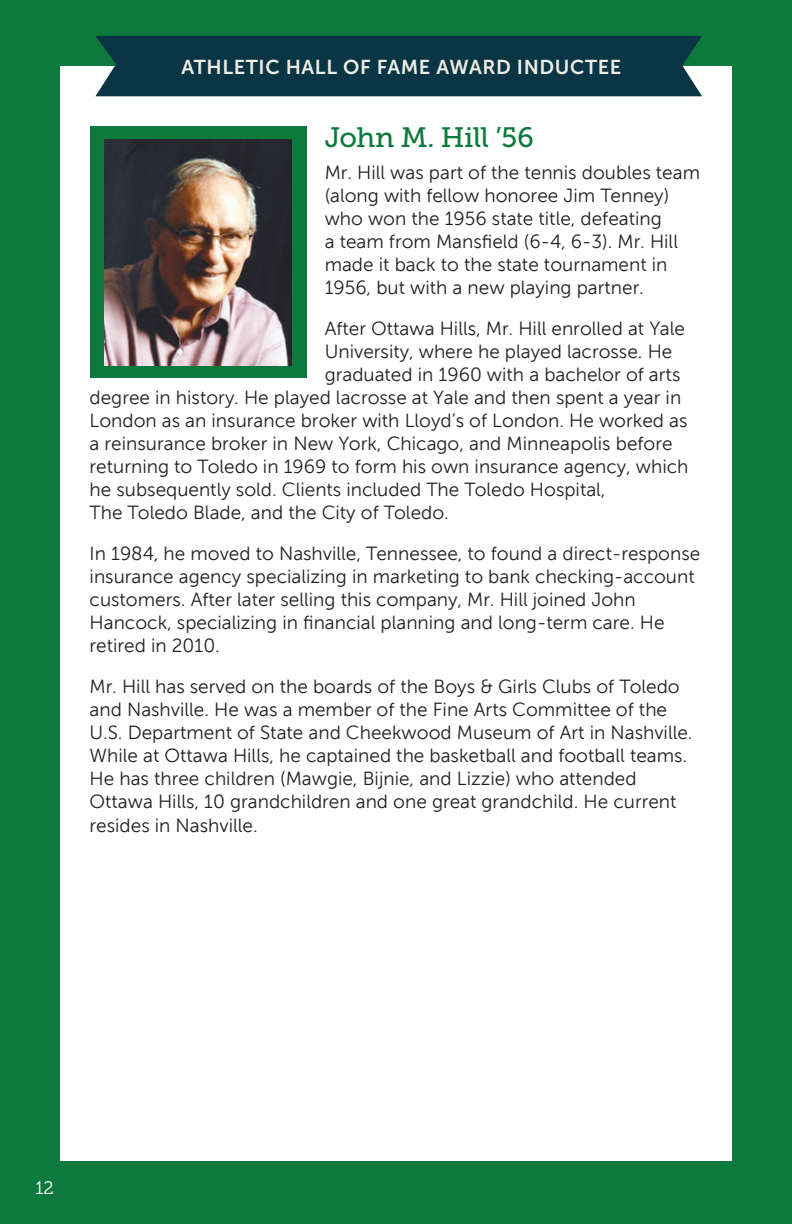
<style>
.page{position:relative;width:792px;height:1224px;background:#0d793d}
.page>*{position:absolute;margin:0;border:0;box-sizing:border-box;transform-origin:0 0}
.Name{font:28px "Museo Slab 500";letter-spacing:-.015em;color:#0d793d}
.t1{font:20px "Museo Sans 700";letter-spacing:.03em;color:#efece4}
.t2{font:19px/23px "Museo Sans 300";color:#231f20}
.t3{font:18px "Museo Slab 300";color:#fff}
</style>
<div class="page">
<div style="left:60px;top:66px;width:672px;height:1095px;background:#fff"></div>
<div style="left:95px;top:36px;width:607px;height:60px;background:#093544"></div>
<div style="left:90px;top:126px;width:217px;height:252px;background:#0d793d"></div>
<img style="left:105px;top:140px;width:187px;height:226px">
<p class="t1" style="left:181px;top:56px;width:441px">ATHLETIC HALL OF FAME AWARD INDUCTEE</p>
<p class="Name" style="left:325px;top:122px;width:211px">John M. Hill ’56</p>
<p class="t2" style="left:325px;top:161px;width:377px">Mr. Hill was part of the tennis doubles team (along with fellow honoree Jim Tenney) who won the 1956 state title, defeating<br>a team from Mansfield (6-4, 6-3). Mr. Hill made it back to the state tournament in 1956, but with a new playing partner.</p>
<p class="t2" style="left:325px;top:317px;width:362px">After Ottawa Hills, Mr. Hill enrolled at Yale</p>
<p class="t2" style="left:325px;top:340px;width:349px">University, where he played lacrosse. He</p>
<p class="t2" style="left:325px;top:363px;width:357px">graduated in 1960 with a bachelor of arts</p>
<p class="t2" style="left:90px;top:386px;width:593px">degree in history. He played lacrosse at Yale and then spent a year in</p>
<p class="t2" style="left:90px;top:409px;width:599px">London as an insurance broker with Lloyd’s of London. He worked as</p>
<p class="t2" style="left:90px;top:432px;width:584px">a reinsurance broker in New York, Chicago, and Minneapolis before</p>
<p class="t2" style="left:90px;top:455px;width:600px">returning to Toledo in 1969 to form his own insurance agency, which</p>
<p class="t2" style="left:90px;top:478px;width:517px">he subsequently sold. Clients included The Toledo Hospital,</p>
<p class="t2" style="left:90px;top:501px;width:361px">The Toledo Blade, and the City of Toledo.</p>
<p class="t2" style="left:90px;top:542px;width:612px">In 1984, he moved to Nashville, Tennessee, to found a direct-response insurance agency specializing in marketing to bank checking-account customers. After later selling this company, Mr. Hill joined John Hancock, specializing in financial planning and long-term care. He retired in 2010.</p>
<p class="t2" style="left:90px;top:675px;width:604px">Mr. Hill has served on the boards of the Boys &amp; Girls Clubs of Toledo and Nashville. He was a member of the Fine Arts Committee of the U.S. Department of State and Cheekwood Museum of Art in Nashville.<br>While at Ottawa Hills, he captained the basketball and football teams.<br>He has three children (Mawgie, Bijnie, and Lizzie) who attended Ottawa Hills, 10 grandchildren and one great grandchild. He current resides in Nashville.</p>
<p class="t3" style="left:35px;top:1178px;width:20px">12</p>
</div>
